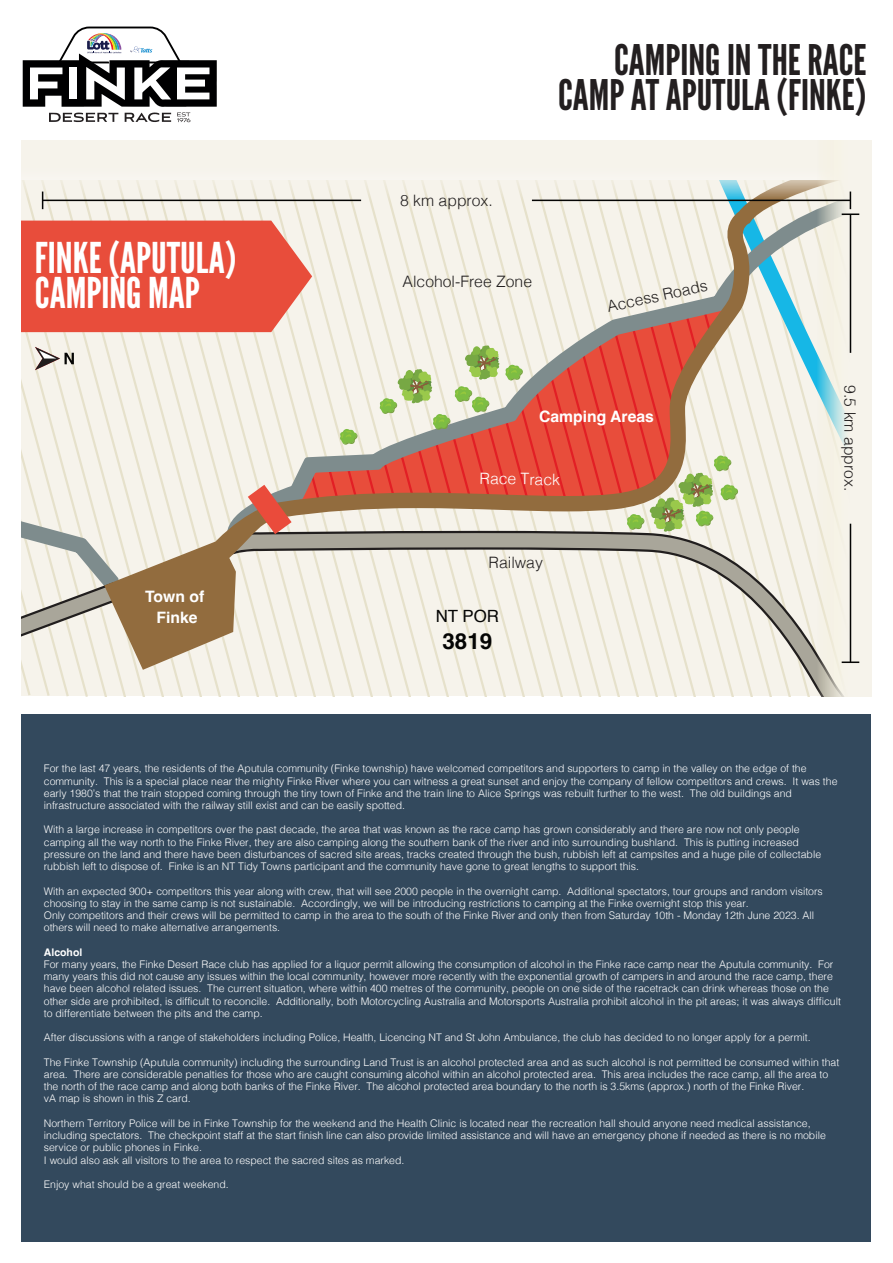
<style>
.page{position:relative;width:893px;height:1263px;background:#fff}
.page>*{position:absolute;margin:0;border:0;box-sizing:border-box;transform-origin:0 0}
.t1{font:42.3px/35.2px "League Gothic";color:#fff}
.t2{font:42.15px/35.1px "League Gothic";color:#231f20;text-align:right}
.t3{font:700 22.5px "Helvetica";color:#050504}
.t4{font:16.8px "Helvetica";color:#050504}
.t5{font:300 15.75px "Helvetica";color:#211e1e}
.t6{font:700 15.75px/20.2px "Helvetica";color:#fff;text-align:center}
.t7{font:300 15.75px "Helvetica";color:#fff}
.t8{font:300 10.5px/12.1px "Helvetica";color:#fff}
.t9{font:700 10.5px "Helvetica";color:#fff}
</style>
<div class="page">
<div style="left:21px;top:714px;width:850px;height:528px;background:#33495d"></div>
<svg style="left:23px;top:27px;width:194px;height:95px"></svg>
<div style="left:21px;top:140px;width:851px;height:66px;background:#f6f3eb"></div>
<svg style="left:21px;top:180px;width:851px;height:516px;background:#e2cabd"></svg>
<h1 class="t1" style="left:35px;top:241px;width:203px">FINKE (APUTULA)<br>CAMPING MAP</h1>
<h3 class="t6" style="left:145px;top:588px;width:61px">Town of<br>Finke</h3>
<h2 class="t2" style="left:558px;top:42px;width:310px">CAMPING IN THE RACE<br>CAMP AT APUTULA (FINKE)</h2>
<h3 class="t5" style="left:400px;top:187px;width:94px">8 km approx.</h3>
<h3 class="t5" style="left:403px;top:268px;width:131px">Alcohol-Free Zone</h3>
<h3 class="t5" style="left:604px;top:293px;width:104px;rotate:-12deg">Access Roads</h3>
<h3 class="t6" style="left:539px;top:408px;width:116px">Camping Areas</h3>
<h3 class="t7" style="left:480px;top:465px;width:82px;rotate:1deg">Race Track</h3>
<h3 class="t5" style="left:489px;top:549px;width:56px">Railway</h3>
<h3 class="t4" style="left:436px;top:604px;width:65px">NT POR</h3>
<h3 class="t3" style="left:442px;top:628px;width:51px">3819</h3>
<h3 class="t5" style="left:863px;top:385px;width:107px;rotate:90deg">9.5 km approx.</h3>
<p class="t8" style="left:44px;top:762px;width:795px">For the last 47 years, the residents of the Aputula community (Finke township) have welcomed competitors and supporters to camp in the valley on the edge of the community. This is a special place near the mighty Finke River where you can witness a great sunset and enjoy the company of fellow competitors and crews. It was the early 1980’s that the train stopped coming through the tiny town of Finke and the train line to Alice Springs was rebuilt further to the west. The old buildings and infrastructure associated with the railway still exist and can be easily spotted.</p>
<p class="t8" style="left:44px;top:823px;width:779px">With a large increase in competitors over the past decade, the area that was known as the race camp has grown considerably and there are now not only people camping all the way north to the Finke River, they are also camping along the southern bank of the river and into surrounding bushland. This is putting increased pressure on the land and there have been disturbances of sacred site areas, tracks created through the bush, rubbish left at campsites and a huge pile of collectable rubbish left to dispose of. Finke is an NT Tidy Towns participant and the community have gone to great lengths to support this.</p>
<p class="t8" style="left:44px;top:884px;width:780px">With an expected 900+ competitors this year along with crew, that will see 2000 people in the overnight camp. Additional spectators, tour groups and random visitors choosing to stay in the same camp is not sustainable. Accordingly, we will be introducing restrictions to camping at the Finke overnight stop this year.<br>Only competitors and their crews will be permitted to camp in the area to the south of the Finke River and only then from Saturday 10th - Monday 12th June 2023. All others will need to make alternative arrangements.</p>
<p class="t9" style="left:44px;top:945px;width:40px">Alcohol</p>
<p class="t8" style="left:44px;top:957px;width:799px">For many years, the Finke Desert Race club has applied for a liquor permit allowing the consumption of alcohol in the Finke race camp near the Aputula community. For many years this did not cause any issues within the local community, however more recently with the exponential growth of campers in and around the race camp, there have been alcohol related issues. The current situation, where within 400 metres of the community, people on one side of the racetrack can drink whereas those on the other side are prohibited, is difficult to reconcile. Additionally, both Motorcycling Australia and Motorsports Australia prohibit alcohol in the pit areas; it was always difficult to differentiate between the pits and the camp.</p>
<p class="t8" style="left:44px;top:1031px;width:768px">After discussions with a range of stakeholders including Police, Health, Licencing NT and St John Ambulance, the club has decided to no longer apply for a permit.</p>
<p class="t8" style="left:44px;top:1055px;width:797px">The Finke Township (Aputula community) including the surrounding Land Trust is an alcohol protected area and as such alcohol is not permitted be consumed within that area. There are considerable penalties for those who are caught consuming alcohol within an alcohol protected area. This area includes the race camp, all the area to the north of the race camp and along both banks of the Finke River. The alcohol protected area boundary to the north is 3.5kms (approx.) north of the Finke River.<br>vA map is shown in this Z card.</p>
<p class="t8" style="left:44px;top:1116px;width:783px">Northern Territory Police will be in Finke Township for the weekend and the Health Clinic is located near the recreation hall should anyone need medical assistance, including spectators. The checkpoint staff at the start finish line can also provide limited assistance and will have an emergency phone if needed as there is no mobile service or public phones in Finke.<br>I would also ask all visitors to the area to respect the sacred sites as marked.</p>
<p class="t8" style="left:44px;top:1177px;width:186px">Enjoy what should be a great weekend.</p>
</div>
